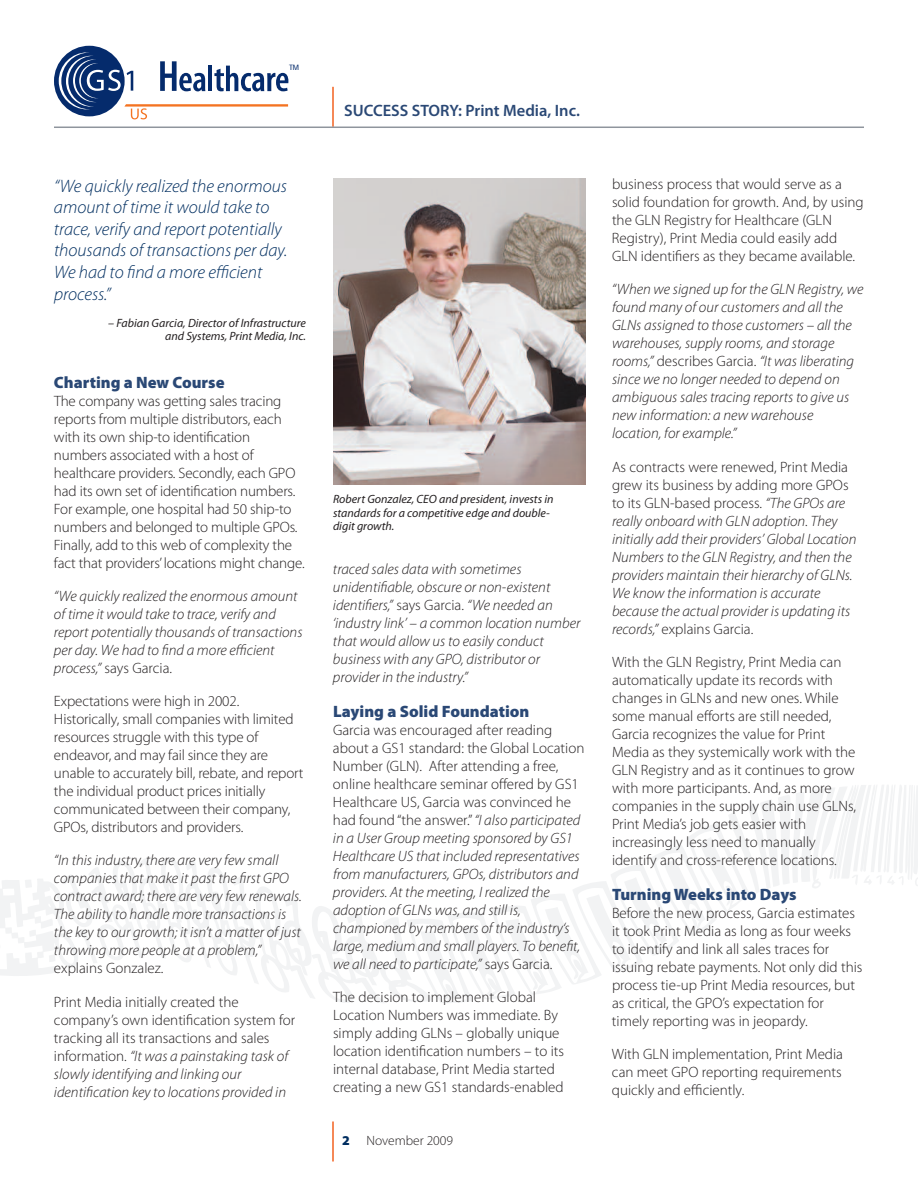
<style>
.page{position:relative;width:918px;height:1188px;background:#fff}
.page>*{position:absolute;margin:0;border:0;box-sizing:border-box;transform-origin:0 0}
.t1{font:italic 300 18px/21.6px "Myriad Pro";color:#002e60}
.t2{font:900 16.5px "Myriad Pro";color:#2a4875}
.t3{font:600 16.5px "Myriad Pro";color:#2a4875}
.t4{font:300 15px/18px "Myriad Pro";color:#231f20}
.t5{font:italic 300 15px/18px "Myriad Pro";color:#231f20}
.t6{font:300 13.5px "Myriad Pro";color:#231f20}
.t7{font:italic 12px/13.5px "Myriad Pro";color:#231f20;text-align:right}
.s1{font-style:normal}
.s2{font-style:italic}
.s3{font-weight:900;color:#002e60}
</style>
<div class="page">
<svg style="left:0;top:785px;width:918px;height:218px"></svg>
<hr style="left:332px;top:87px;width:2px;height:40px;background:#f26221">
<hr style="left:54px;top:127px;width:810px;height:1px;background:#8f959d">
<hr style="left:332px;top:1121px;width:2px;height:41px;background:#f26221">
<svg style="left:54px;top:46px;width:71px;height:70px"></svg>
<img style="left:333px;top:178px;width:252px;height:306px">
<svg style="left:59px;top:47px;width:230px;height:72px"></svg>
<p class="t1" style="left:54px;top:176px;width:235px">“We quickly realized the enormous amount of time it would take to trace, verify and report potentially thousands of transactions per day.<br>We had to find a more efficient process.”</p>
<p class="t7" style="left:108px;top:317px;width:199px">– Fabian Garcia, Director of Infrastructure and Systems, Print Media, Inc.</p>
<p class="t2" style="left:54px;top:376px;width:172px">Charting a New Course</p>
<p class="t4" style="left:54px;top:393px;width:252px">The company was getting sales tracing reports from multiple distributors, each with its own ship-to identification numbers associated with a host of healthcare providers. Secondly, each GPO had its own set of identification numbers.<br>For example, one hospital had 50 ship-to numbers and belonged to multiple GPOs.<br>Finally, add to this web of complexity the fact that providers’locations might change.</p>
<p class="t5" style="left:54px;top:588px;width:250px">“We quickly realized the enormous amount of time it would take to trace, verify and report potentially thousands of transactions per day. We had to find a more efficient process,” <span class="s1">says Garcia.</span></p>
<p class="t4" style="left:54px;top:694px;width:251px">Expectations were high in 2002.<br>Historically, small companies with limited resources struggle with this type of endeavor, and may fail since they are unable to accurately bill, rebate, and report the individual product prices initially communicated between their company, GPOs, distributors and providers.</p>
<p class="t5" style="left:54px;top:853px;width:249px">“In this industry, there are very few small companies that make it past the first GPO contract award; there are very few renewals.<br>The ability to handle more transactions is the key to our growth; it isn’t a matter of just throwing more people at a problem,”</p>
<p class="t4" style="left:54px;top:961px;width:111px">explains Gonzalez.</p>
<p class="t4" style="left:54px;top:994px;width:243px">Print Media initially created the company’s own identification system for tracking all its transactions and sales information. <span class="s2">“It was a painstaking task of slowly identifying and linking our identification key to locations provided in</span></p>
<p class="t3" style="left:344px;top:104px;width:237px">SUCCESS STORY: Print Media, Inc.</p>
<p class="t7" style="left:333px;top:494px;width:222px;text-align:left">Robert Gonzalez, CEO and president, invests in standards for a competitive edge and double&shy;digit growth.</p>
<p class="t5" style="left:333px;top:562px;width:249px">traced sales data with sometimes unidentifiable, obscure or non-existent identifiers,” <span class="s1">says Garcia.</span> “We needed an ‘industry link’ – a common location number that would allow us to easily conduct business with any GPO, distributor or provider in the industry.”</p>
<p class="t2" style="left:333px;top:706px;width:198px">Laying a Solid Foundation</p>
<p class="t5" style="left:333px;top:722px;width:253px"><span class="s1">Garcia was encouraged after reading about a GS1 standard: the Global Location Number (GLN). After attending a free, online healthcare seminar offered by GS1<br>Healthcare US, Garcia was convinced he had found“the answer.”</span>“I also participated in a User Group meeting sponsored by GS1<br>Healthcare US that included representatives from manufacturers, GPOs, distributors and providers. At the meeting, I realized the adoption of GLNs was, and still is, championed by members of the industry‘s large, medium and small players. To benefit, we all need to participate,” <span class="s1">says Garcia.</span></p>
<p class="t4" style="left:333px;top:990px;width:233px">The decision to implement Global Location Numbers was immediate. By simply adding GLNs – globally unique location identification numbers – to its internal database, Print Media started creating a new GS1 standards-enabled</p>
<p class="t6" style="left:342px;top:1136px;width:112px"><span class="s3">2</span> November 2009</p>
<p class="t4" style="left:612px;top:177px;width:253px">business process that would serve as a solid foundation for growth. And, by using the GLN Registry for Healthcare (GLN Registry), Print Media could easily add GLN identifiers as they became available.</p>
<p class="t5" style="left:612px;top:282px;width:253px">“When we signed up for the GLN Registry, we found many of our customers and all the GLNs assigned to those customers – all the warehouses, supply rooms, and storage rooms,” <span class="s1">describes Garcia.</span> “It was liberating since we no longer needed to depend on ambiguous sales tracing reports to give us new information: a new warehouse location, for example.”</p>
<p class="t5" style="left:612px;top:459px;width:246px"><span class="s1">As contracts were renewed, Print Media grew its business by adding more GPOs to its GLN-based process.</span> “The GPOs are really onboard with GLN adoption. They initially add their providers’ Global Location Numbers to the GLN Registry, and then the providers maintain their hierarchy of GLNs.<br>We know the information is accurate because the actual provider is updating its records,” <span class="s1">explains Garcia.</span></p>
<p class="t4" style="left:612px;top:654px;width:246px">With the GLN Registry, Print Media can automatically update its records with changes in GLNs and new ones. While some manual efforts are still needed, Garcia recognizes the value for Print Media as they systemically work with the GLN Registry and as it continues to grow with more participants. And, as more companies in the supply chain use GLNs, Print Media’s job gets easier with increasingly less need to manually identify and cross-reference locations.</p>
<p class="t2" style="left:612px;top:888px;width:186px">Turning Weeks into Days</p>
<p class="t4" style="left:612px;top:905px;width:252px">Before the new process, Garcia estimates it took Print Media as long as four weeks to identify and link all sales traces for issuing rebate payments. Not only did this process tie-up Print Media resources, but as critical, the GPO’s expectation for timely reporting was in jeopardy.</p>
<p class="t4" style="left:612px;top:1046px;width:233px;text-align:justify">With GLN implementation, Print Media can meet GPO reporting requirements quickly and efficiently.</p>
</div>
